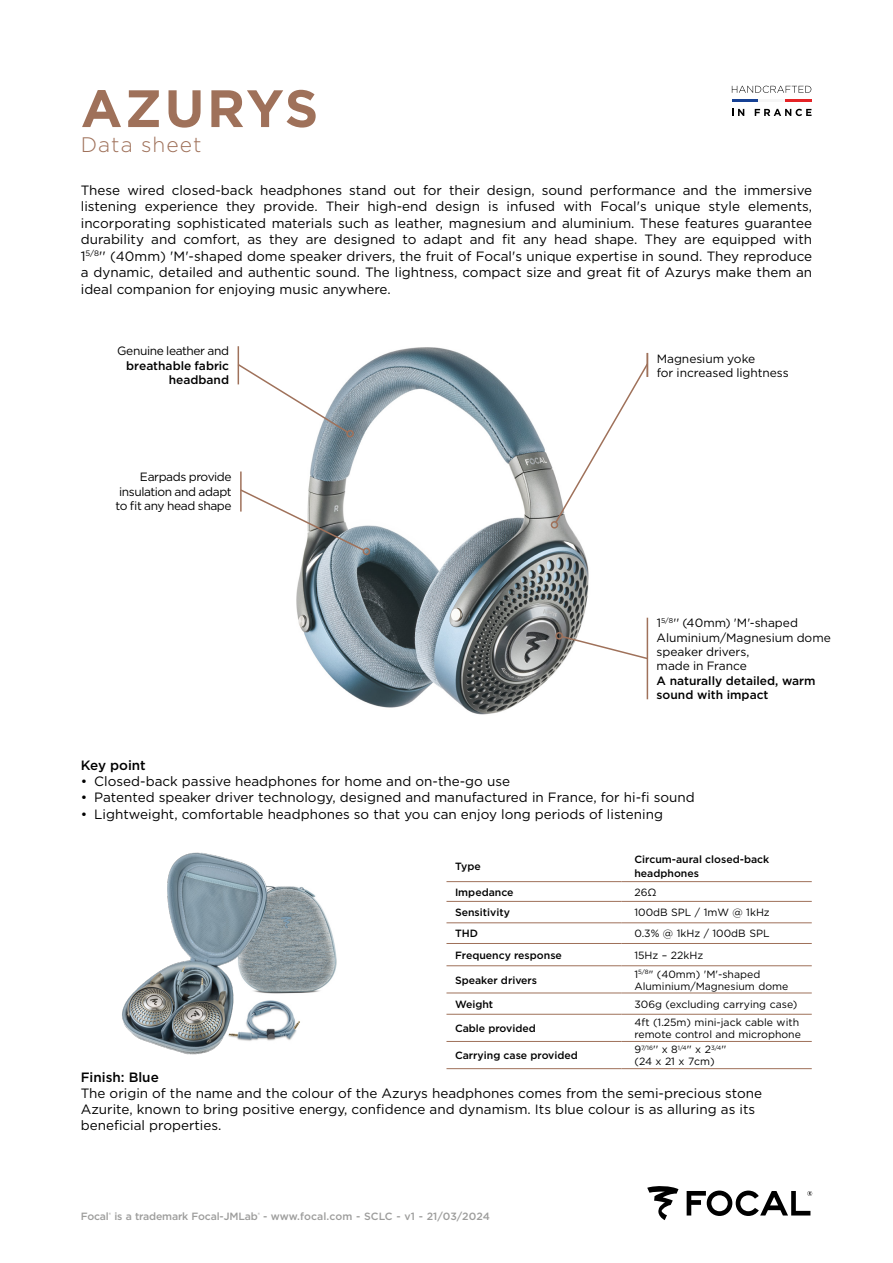
<style>
.page{position:relative;width:893px;height:1263px;background:#fff}
.page>*{position:absolute;margin:0;border:0;box-sizing:border-box;transform-origin:0 0}
.t1{font:700 52.5px "Gotham";letter-spacing:.05em;color:#9f715a}
.t2{font:300 21px "Gotham";letter-spacing:.05em;color:#9f715a}
.t3{font:13.5px/16.5px "Gotham";color:#000;text-align:justify}
.t4{font:500 13.5px "Gotham";color:#000}
.t5{font:12px/14.4px "Gotham";letter-spacing:-.01em;color:#000}
.t6{font:500 12px/14.4px "Gotham";color:#000;text-align:right}
.t7{font:12px "Gotham";letter-spacing:-.03em;color:#000}
.t8{font:10.5px/12px "Gotham";color:#000}
.t9{font:500 10.5px/14.2px "Gotham";color:#000}
.t10{font:500 10.5px "Gotham";letter-spacing:-.015em;color:#9d9d9c}
</style>
<div class="page">
<img style="left:237px;top:346px;width:411px;height:369px">
<hr style="left:240px;top:471px;width:2px;height:41px;background:#9f715a">
<svg style="left:239px;top:488px;width:127px;height:64px"></svg>
<div style="left:363px;top:548px;width:7px;height:7px;border:2px solid #9f715a;border-radius:50%"></div>
<hr style="left:238px;top:346px;width:1px;height:38px;background:#9f715a">
<svg style="left:237px;top:363px;width:113px;height:71px"></svg>
<div style="left:346px;top:430px;width:8px;height:7px;border:2px solid #9f715a;border-radius:50%"></div>
<div style="left:551px;top:521px;width:7px;height:8px;border:2px solid #9f715a;border-radius:50%"></div>
<hr style="left:647px;top:618px;width:1px;height:81px;background:#9f715a">
<svg style="left:560px;top:635px;width:89px;height:25px"></svg>
<div style="left:555px;top:632px;width:8px;height:7px;border:2px solid #9f715a;border-radius:50%"></div>
<img style="left:275px;top:886px;width:62px;height:108px">
<img style="left:275px;top:1000px;width:25px;height:40px">
<img style="left:122px;top:852px;width:153px;height:203px">
<hr style="left:446px;top:881px;width:176px;height:1px;background:#9f715a">
<hr style="left:622px;top:881px;width:190px;height:1px;background:#9f715a">
<hr style="left:446px;top:901px;width:176px;height:1px;background:#9f715a">
<hr style="left:622px;top:901px;width:190px;height:1px;background:#9f715a">
<hr style="left:446px;top:922px;width:176px;height:1px;background:#9f715a">
<hr style="left:622px;top:922px;width:190px;height:1px;background:#9f715a">
<hr style="left:446px;top:943px;width:176px;height:1px;background:#9f715a">
<hr style="left:622px;top:943px;width:190px;height:1px;background:#9f715a">
<hr style="left:446px;top:965px;width:176px;height:1px;background:#9f715a">
<hr style="left:622px;top:965px;width:190px;height:1px;background:#9f715a">
<hr style="left:446px;top:993px;width:176px;height:1px;background:#9f715a">
<hr style="left:622px;top:993px;width:190px;height:1px;background:#9f715a">
<hr style="left:446px;top:1014px;width:176px;height:1px;background:#9f715a">
<hr style="left:622px;top:1014px;width:190px;height:1px;background:#9f715a">
<hr style="left:446px;top:1041px;width:176px;height:1px;background:#9f715a">
<hr style="left:622px;top:1041px;width:190px;height:1px;background:#9f715a">
<hr style="left:446px;top:1068px;width:176px;height:1px;background:#9f715a">
<hr style="left:622px;top:1068px;width:190px;height:1px;background:#9f715a">
<svg style="left:554px;top:353px;width:95px;height:171px"></svg>
<hr style="left:732px;top:100px;width:26px;height:2px;background:#164194">
<hr style="left:785px;top:100px;width:26px;height:2px;background:#e52326">
<hr style="left:758px;top:100px;width:27px;height:2px;background:#f6f6f6">
<svg style="left:732px;top:109px;width:12px;height:7px"></svg>
<svg style="left:755px;top:109px;width:56px;height:7px"></svg>
<svg style="left:732px;top:86px;width:79px;height:7px"></svg>
<svg style="left:647px;top:1186px;width:31px;height:34px"></svg>
<svg style="left:687px;top:1190px;width:125px;height:26px"></svg>
<h1 class="t1" style="left:81px;top:74px;width:239px">AZURYS</h1>
<h2 class="t2" style="left:81px;top:132px;width:122px">Data sheet</h2>
<p class="t3" style="left:81px;top:182px;width:733px">These wired closed-back headphones stand out for their design, sound performance and the immersive listening experience they provide. Their high-end design is infused with Focal's unique style elements, incorporating sophisticated materials such as leather, magnesium and aluminium. These features guarantee durability and comfort, as they are designed to adapt and fit any head shape. They are equipped with 1<sup>5/8</sup>'' (40mm) 'M'-shaped dome speaker drivers, the fruit of Focal's unique expertise in sound. They reproduce a dynamic, detailed and authentic sound. The lightness, compact size and great fit of Azurys make them an ideal companion for enjoying music anywhere.</p>
<p class="t7" style="left:117px;top:343px;width:113px">Genuine leather and</p>
<p class="t6" style="left:126px;top:358px;width:104px">breathable fabric headband</p>
<p class="t5" style="left:116px;top:469px;width:117px;text-align:justify;text-indent:24px">Earpads provide insulation and adapt to fit any head shape</p>
<p class="t5" style="left:657px;top:351px;width:134px">Magnesium yoke<br>for increased lightness</p>
<p class="t5" style="left:657px;top:616px;width:176px">1<sup>5/8</sup>'' (40mm) 'M'-shaped<br>Aluminium/Magnesium dome speaker drivers,<br>made in France</p>
<p class="t6" style="left:657px;top:673px;width:160px;text-align:left">A naturally detailed, warm sound with impact</p>
<p class="t4" style="left:81px;top:756px;width:67px">Key point</p>
<p class="t3" style="left:81px;top:773px;width:431px">• Closed-back passive headphones for home and on-the-go use</p>
<p class="t3" style="left:81px;top:789px;width:615px">• Patented speaker driver technology, designed and manufactured in France, for hi-fi sound</p>
<p class="t3" style="left:81px;top:805px;width:584px">• Lightweight, comfortable headphones so that you can enjoy long periods of listening</p>
<p class="t9" style="left:455px;top:859px;width:27px">Type</p>
<p class="t9" style="left:634px;top:852px;width:136px">Circum-aural closed-back headphones</p>
<p class="t9" style="left:455px;top:885px;width:60px">Impedance</p>
<p class="t8" style="left:634px;top:886px;width:24px">26Ω</p>
<p class="t9" style="left:455px;top:905px;width:56px">Sensitivity</p>
<p class="t8" style="left:634px;top:906px;width:137px">100dB SPL / 1mW @ 1kHz</p>
<p class="t9" style="left:455px;top:926px;width:24px">THD</p>
<p class="t8" style="left:634px;top:927px;width:137px">0.3% @ 1kHz / 100dB SPL</p>
<p class="t9" style="left:455px;top:948px;width:108px">Frequency response</p>
<p class="t8" style="left:634px;top:949px;width:70px">15Hz – 22kHz</p>
<p class="t9" style="left:455px;top:972px;width:84px">Speaker drivers</p>
<p class="t8" style="left:634px;top:968px;width:155px">1<sup>5/8</sup>" (40mm) 'M'-shaped<br>Aluminium/Magnesium dome</p>
<p class="t9" style="left:455px;top:997px;width:40px">Weight</p>
<p class="t8" style="left:634px;top:998px;width:165px">306g (excluding carrying case)</p>
<p class="t9" style="left:455px;top:1021px;width:82px">Cable provided</p>
<p class="t8" style="left:634px;top:1016px;width:168px">4ft (1.25m) mini-jack cable with remote control and microphone</p>
<p class="t9" style="left:455px;top:1048px;width:124px">Carrying case provided</p>
<p class="t8" style="left:634px;top:1043px;width:94px">9<sup>7/16</sup>'' x 8<sup>1/4</sup>'' x 2<sup>3/4</sup>'' (24 x 21 x 7cm)</p>
<p class="t4" style="left:81px;top:1068px;width:80px">Finish: Blue</p>
<p class="t3" style="left:81px;top:1085px;width:683px;text-align:left">The origin of the name and the colour of the Azurys headphones comes from the semi-precious stone<br>Azurite, known to bring positive energy, confidence and dynamism. Its blue colour is as alluring as its beneficial properties.</p>
<p class="t10" style="left:81px;top:1210px;width:411px">Focal<sup>®</sup> is a trademark Focal-JMLab<sup>®</sup> - www.focal.com - SCLC - v1 - 21/03/2024</p>
</div>
